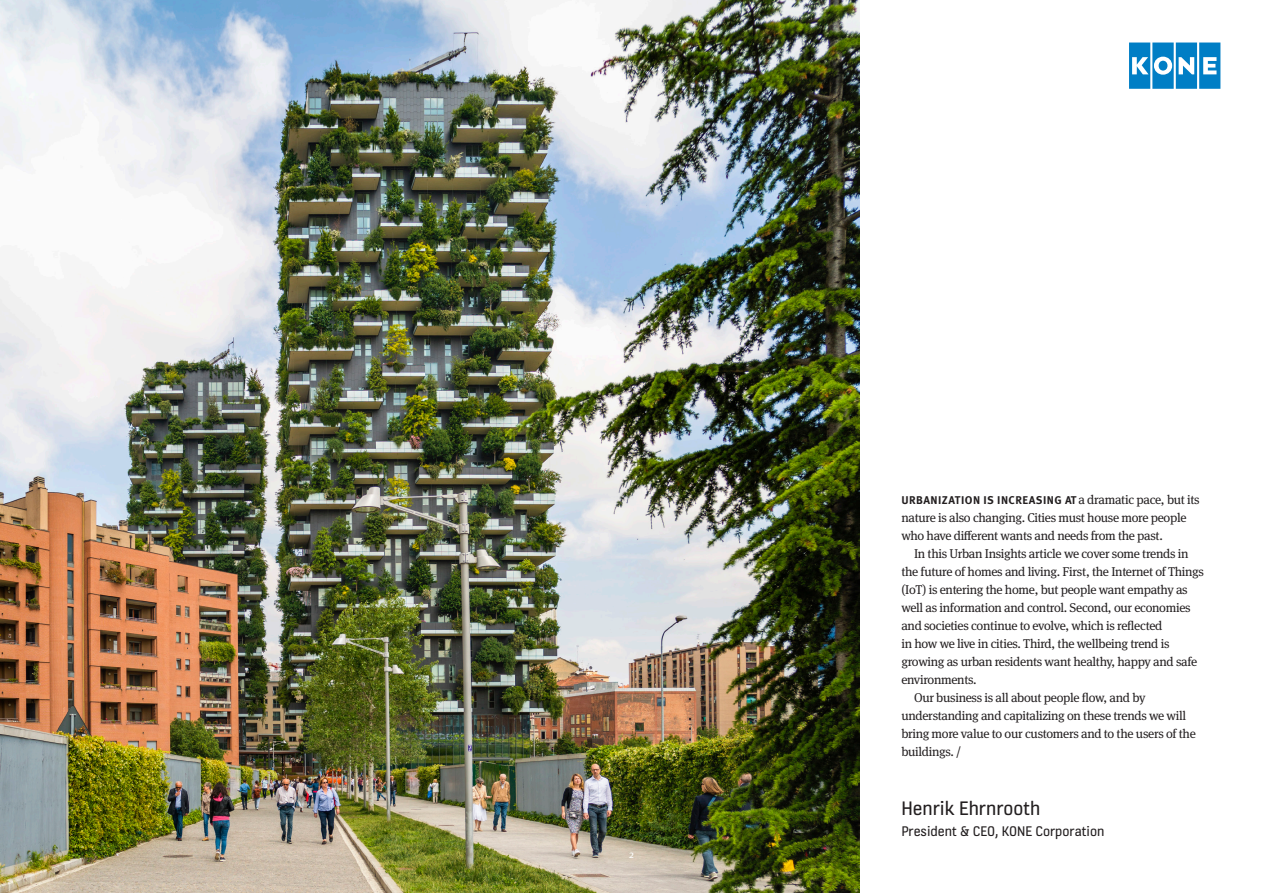
<style>
.page{position:relative;width:1263px;height:893px;background:#fff}
.page>*{position:absolute;margin:0;border:0;box-sizing:border-box;transform-origin:0 0}
.Headline_Blue{font:21px "KONE Information v 12";color:#231f20}
.Headline_Blue-2{font:15px "KONE Information v 12";color:#231f20}
.leipis_sis{font:12.75px/18px "Meta Serif Pro";letter-spacing:-.025em;color:#231f20}
.leipis_alku_4{font:12.75px/18px "Meta Serif Pro";letter-spacing:-.025em;color:#231f20}
.leipis_alku_4-2{font:700 11.25px "Meta OT";letter-spacing:.04em;color:#231f20}
.t1{font:10.5px "Meta Serif Pro";color:#fff}
.s1{font-family:"Meta Serif Pro";font-weight:400;font-size:12.75px}
</style>
<div class="page">
<img style="left:0;top:0;width:859px;height:893px">
<svg style="left:1129px;top:43px;width:91px;height:46px"></svg>
<p class="t1" style="left:629px;top:846px;width:6px">2</p>
<p class="leipis_alku_4-2" style="left:901px;top:493px;width:300px">URBANIZATION IS INCREASING AT <span class="s1">a dramatic pace, but its</span></p>
<p class="leipis_alku_4" style="left:901px;top:508px;width:287px">nature is also changing. Cities must house more people who have different wants and needs from the past.</p>
<p class="leipis_sis" style="left:901px;top:544px;width:304px;text-indent:13px">In this Urban Insights article we cover some trends in the future of homes and living. First, the Internet of Things (IoT) is entering the home, but people want empathy as well as information and control. Second, our economies and societies continue to evolve, which is reflected<br>in how we live in cities. Third, the wellbeing trend is growing as urban residents want healthy, happy and safe environments.</p>
<p class="leipis_sis" style="left:901px;top:688px;width:296px;text-indent:13px">Our business is all about people flow, and by understanding and capitalizing on these trends we will bring more value to our customers and to the users of the buildings. /</p>
<p class="Headline_Blue" style="left:901px;top:796px;width:140px">Henrik Ehrnrooth</p>
<p class="Headline_Blue-2" style="left:901px;top:823px;width:205px">President &amp; CEO, KONE Corporation</p>
</div>
